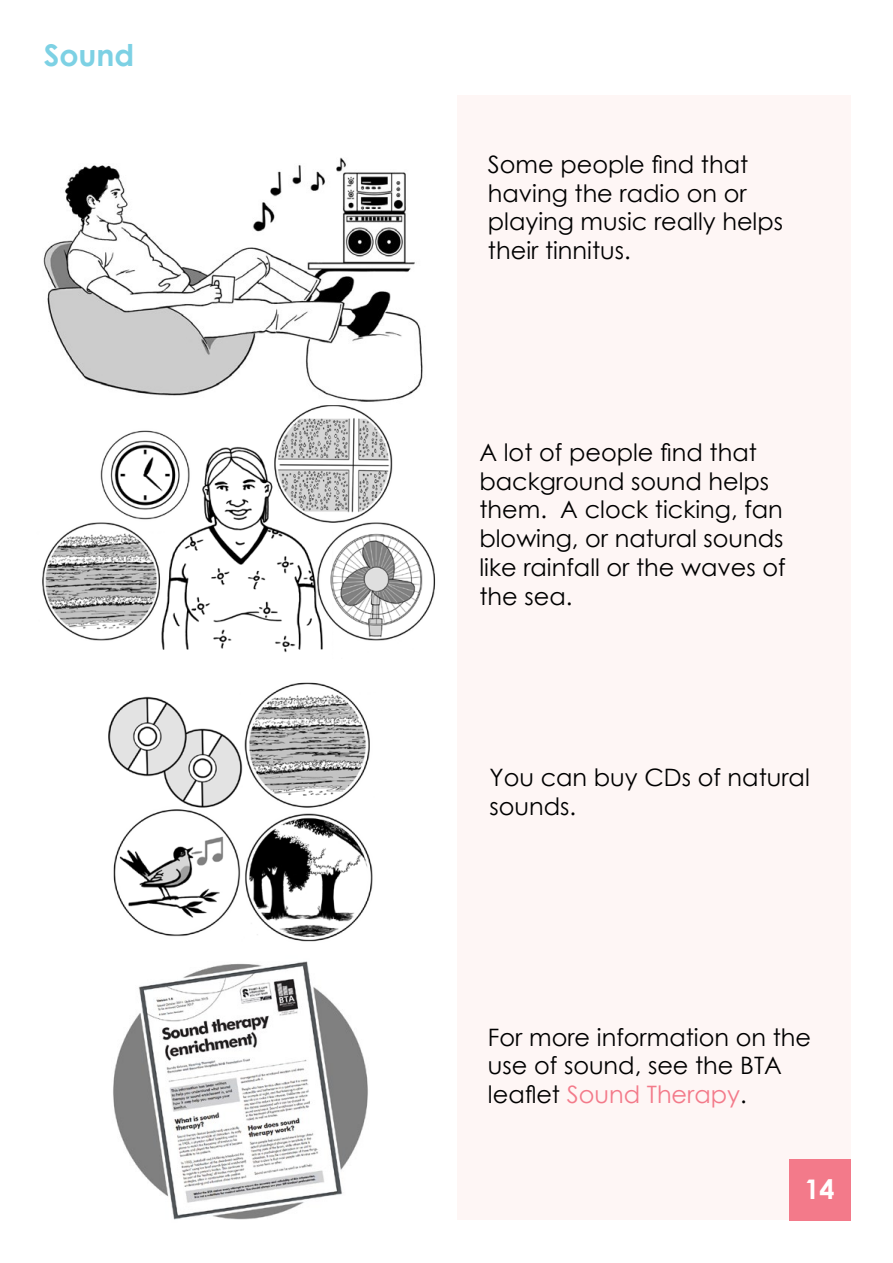
<style>
.page{position:relative;width:893px;height:1263px;background:#fff}
.page>*{position:absolute;margin:0;border:0;box-sizing:border-box;transform-origin:0 0}
.t1{font:700 30px "Century Gothic";color:#7dd1e4}
.t2{font:700 27px "Century Gothic";color:#fff}
.t3{font:24px/28.8px "Century Gothic";color:#000}
.s1{color:#f37a8a}
</style>
<div class="page">
<div style="left:457px;top:43px;width:393px;height:1177px;background:#fef6f5"></div>
<div style="left:789px;top:1159px;width:61px;height:61px;background:#f37a8a"></div>
<img style="left:108px;top:682px;width:265px;height:260px">
<img style="left:113px;top:961px;width:255px;height:259px">
<img style="left:42px;top:405px;width:394px;height:248px">
<img style="left:43px;top:158px;width:380px;height:244px">
<div style="left:2px;top:18px;width:891px;height:77px;background:#fff"></div>
<p class="t1" style="left:44px;top:33px;width:92px">Sound</p>
<p class="t3" style="left:488px;top:149px;width:297px">Some people find that having the radio on or playing music really helps their tinnitus.</p>
<p class="t3" style="left:479px;top:437px;width:308px">A lot of people find that background sound helps them. A clock ticking, fan blowing, or natural sounds like rainfall or the waves of the sea.</p>
<p class="t3" style="left:490px;top:763px;width:322px">You can buy CDs of natural sounds.</p>
<p class="t3" style="left:488px;top:1022px;width:325px">For more information on the use of sound, see the BTA leaflet <span class="s1">Sound Therapy</span>.</p>
<p class="t2" style="left:804px;top:1169px;width:32px">14</p>
</div>
